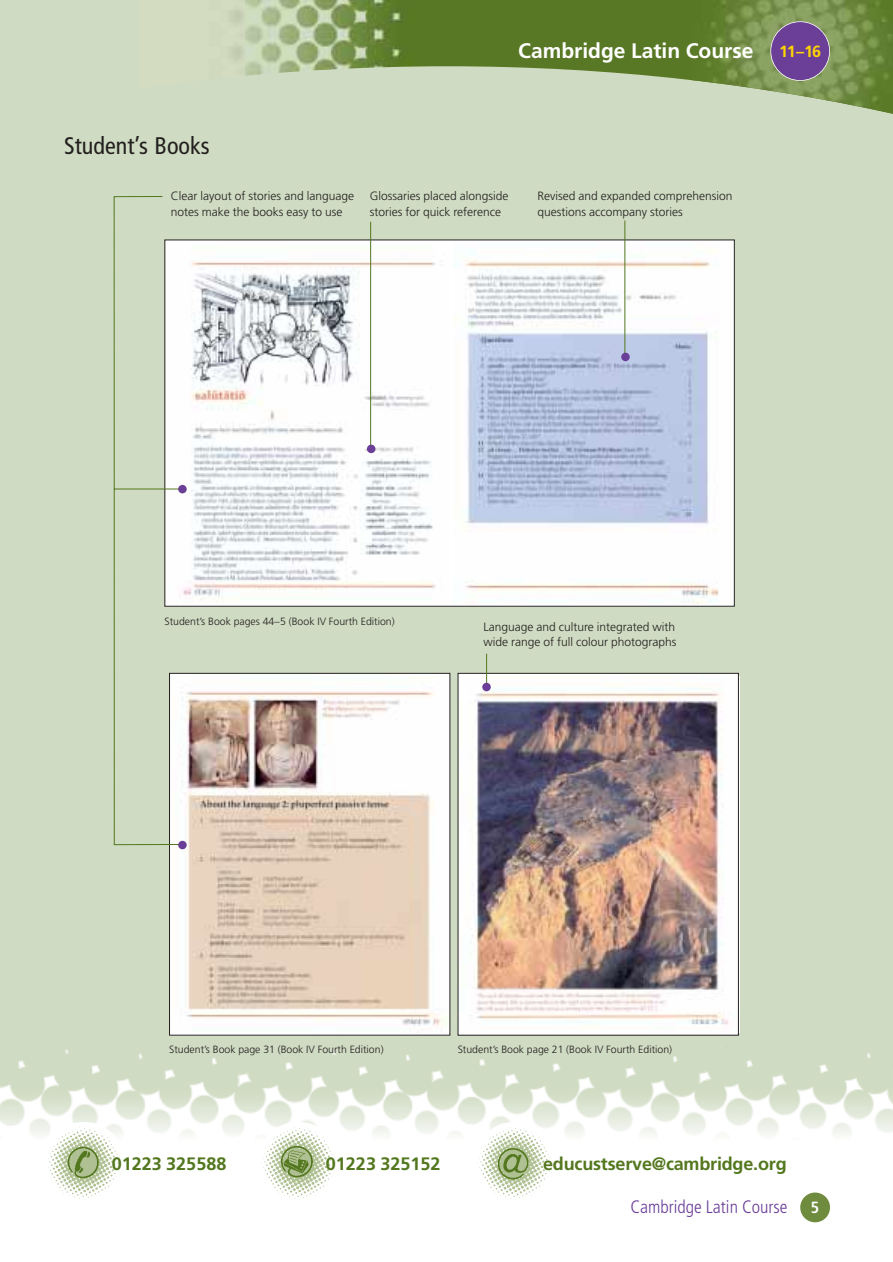
<style>
.page{position:relative;width:893px;height:1262px;background:#fff}
.page>*{position:absolute;margin:0;border:0;box-sizing:border-box;transform-origin:0 0}
.t1{font:condensed 24px "Frutiger";color:#231f1f}
.t2{font:700 21px "Frutiger";color:#fff}
.t3{font:700 18px "Frutiger";letter-spacing:-.01em;color:#53771e}
.t4{font:300 condensed 18px "Frutiger";color:#6b3e98}
.t5{font:700 condensed 16.2px "Frutiger";color:#fff}
.t6{font:300 12px/15.6px "Frutiger";color:#231f1f}
.t7{font:300 10.5px "Frutiger";color:#231f1f}
.s1{font-size:16.2px;color:#ffd500}
</style>
<div class="page">
<div style="left:0;top:0;width:892px;height:730px;background:#cfdbc2"></div>
<img style="left:0;top:693px;width:892px;height:530px">
<img style="left:472px;top:1121px;width:84px;height:84px;border-radius:50%">
<img style="left:256px;top:1121px;width:84px;height:84px;border-radius:50%">
<img style="left:42px;top:1121px;width:84px;height:84px;border-radius:50%">
<img style="left:230px;top:0;width:462px;height:81px">
<img style="left:692px;top:0;width:200px;height:114px">
<div style="left:770px;top:22px;width:59px;height:58px;background:#6b3e98;border-radius:50%"></div>
<div style="left:770px;top:21px;width:60px;height:60px;border:2px solid #fff;border-radius:50%"></div>
<div style="left:800px;top:1192px;width:30px;height:30px;background:#6f8c3e;border-radius:50%"></div>
<img style="left:494px;top:1146px;width:37px;height:34px">
<img style="left:281px;top:1147px;width:35px;height:34px">
<img style="left:64px;top:1145px;width:38px;height:34px">
<img style="left:453px;top:243px;width:279px;height:360px">
<img style="left:181px;top:242px;width:267px;height:362px">
<img style="left:171px;top:675px;width:277px;height:358px">
<div style="left:169px;top:673px;width:281px;height:362px;border:1px solid #231f1f"></div>
<img style="left:459px;top:676px;width:280px;height:356px">
<svg style="left:113px;top:196px;width:68px;height:649px"></svg>
<svg style="left:178px;top:840px;width:9px;height:9px"></svg>
<div style="left:178px;top:485px;width:9px;height:8px;background:#6b3e98;border-radius:50%"></div>
<hr style="left:370px;top:222px;width:1px;height:225px;background:#53771e">
<div style="left:367px;top:444px;width:8px;height:9px;background:#6b3e98;border-radius:50%"></div>
<hr style="left:486px;top:653px;width:1px;height:33px;background:#53771e">
<div style="left:482px;top:683px;width:9px;height:8px;background:#6b3e98;border-radius:50%"></div>
<hr style="left:624px;top:220px;width:1px;height:134px;background:#53771e">
<div style="left:621px;top:353px;width:8px;height:8px;background:#6b3e98;border-radius:50%"></div>
<h1 class="t1" style="left:64px;top:136px;width:147px">Student’s Books</h1>
<h2 class="t2" style="left:518px;top:42px;width:304px">Cambridge Latin Course <span class="s1">11–16</span></h2>
<p class="t6" style="left:171px;top:189px;width:184px">Clear layout of stories and language notes make the books easy to use</p>
<p class="t6" style="left:370px;top:189px;width:140px">Glossaries placed alongside stories for quick reference</p>
<p class="t6" style="left:537px;top:189px;width:196px">Revised and expanded comprehension questions accompany stories</p>
<p class="t7" style="left:164px;top:616px;width:232px">Student’s Book pages 44–5 (Book IV Fourth Edition)</p>
<p class="t6" style="left:483px;top:619px;width:195px">Language and culture integrated with wide range of full colour photographs</p>
<p class="t7" style="left:169px;top:1045px;width:216px">Student’s Book page 31 (Book IV Fourth Edition)</p>
<p class="t7" style="left:457px;top:1045px;width:216px">Student’s Book page 21 (Book IV Fourth Edition)</p>
<h3 class="t3" style="left:112px;top:1156px;width:116px">01223 325588</h3>
<h3 class="t3" style="left:326px;top:1156px;width:116px">01223 325152</h3>
<h3 class="t3" style="left:543px;top:1156px;width:245px">educustserve@cambridge.org</h3>
<h3 class="t4" style="left:630px;top:1199px;width:158px">Cambridge Latin Course</h3>
<h3 class="t5" style="left:810px;top:1200px;width:10px">5</h3>
</div>
